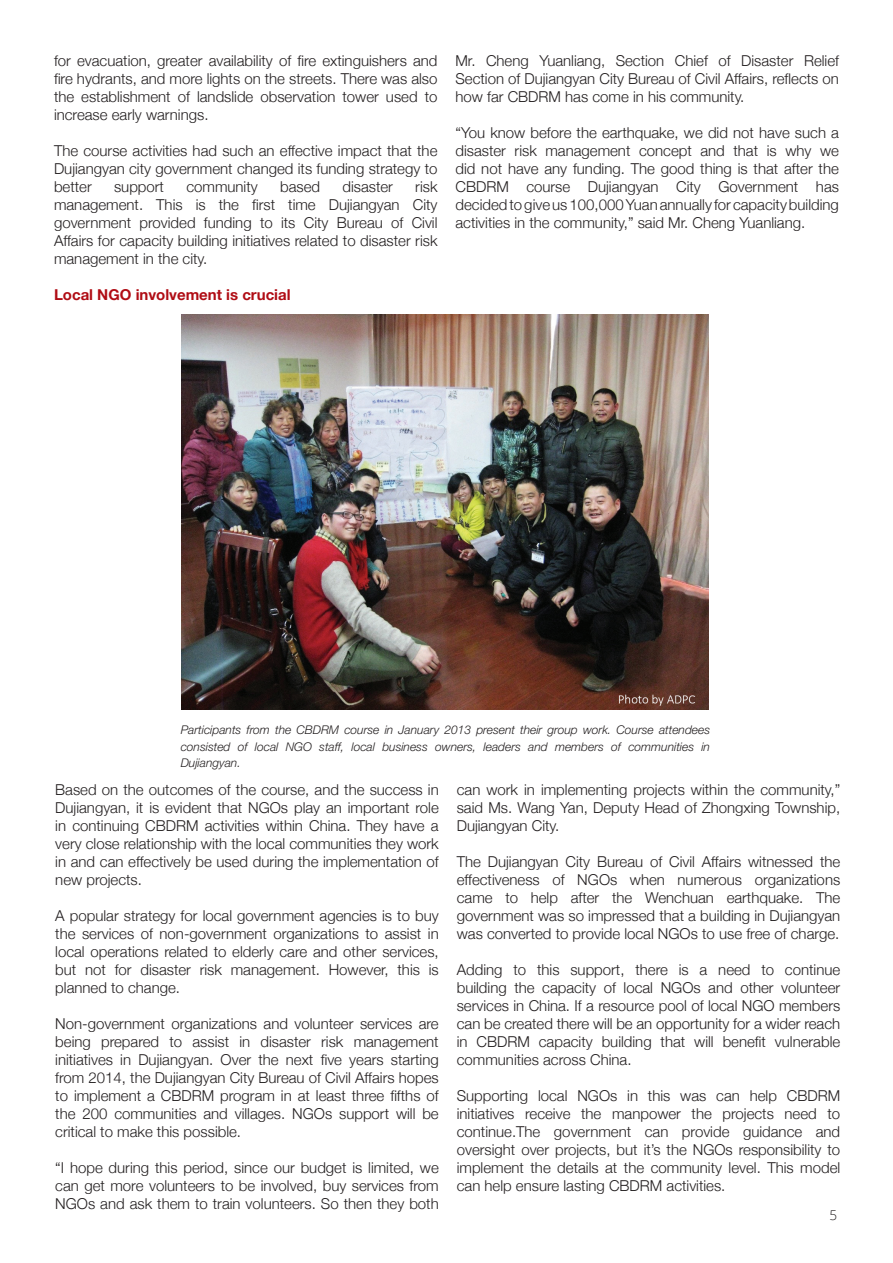
<style>
.page{position:relative;width:893px;height:1263px;background:#fff}
.page>*{position:absolute;margin:0;border:0;box-sizing:border-box;transform-origin:0 0}
.t1{font:300 15px/18px "Helvetica Neue";color:#231f20;text-align:justify}
.t2{font:700 15px "Helvetica Neue";color:#b00d15}
.t3{font:300 13.5px "Open Sans";color:#231f20}
.t4{font:italic 300 12px/16.5px "Helvetica Neue";color:#231f20;text-align:justify}
</style>
<div class="page">
<img style="left:182px;top:314px;width:526px;height:395px">
<p class="t1" style="left:54px;top:51px;width:385px">for evacuation, greater availability of fire extinguishers and fire hydrants, and more lights on the streets. There was also the establishment of landslide observation tower used to increase early warnings.</p>
<p class="t1" style="left:54px;top:141px;width:385px">The course activities had such an effective impact that the Dujiangyan city government changed its funding strategy to better</p>
<p class="t1" style="left:54px;top:177px;width:385px;text-indent:361px">risk management. This is the first time Dujiangyan City government provided funding to its City Bureau of Civil Affairs for capacity building initiatives related to disaster risk management in the city.</p>
<p class="t1" style="left:114px;top:177px;width:51px">support</p>
<p class="t1" style="left:186px;top:177px;width:73px">community</p>
<p class="t1" style="left:280px;top:177px;width:42px">based</p>
<p class="t1" style="left:342px;top:177px;width:52px">disaster</p>
<p class="t2" style="left:54px;top:285px;width:238px">Local NGO involvement is crucial</p>
<p class="t1" style="left:455px;top:51px;width:385px">Mr. Cheng Yuanliang, Section Chief of Disaster Relief Section of Dujiangyan City Bureau of Civil Affairs, reflects on how far CBDRM has come in his community.</p>
<p class="t1" style="left:455px;top:123px;width:385px">“You know before the earthquake, we did not have such a disaster risk management concept and that is why we did not have any funding. The good thing is that after the CBDRM course Dujiangyan City Government has decided to give us 100,000 Yuan annually for capacity building activities in the community,” said Mr. Cheng Yuanliang.</p>
<p class="t4" style="left:181px;top:721px;width:531px">Participants from the CBDRM course in January 2013 present their group work. Course attendees consisted of local NGO staff, local business owners, leaders and members of communities in Dujiangyan.</p>
<p class="t1" style="left:55px;top:780px;width:385px">Based on the outcomes of the course, and the success in Dujiangyan, it is evident that NGOs play an important role in continuing CBDRM activities within China. They have a very close relationship with the local communities they work in and can effectively be used during the implementation of new projects.</p>
<p class="t1" style="left:55px;top:906px;width:385px">A popular strategy for local government agencies is to buy the services of non-government organizations to assist in local operations related to elderly care and other services, but not for disaster risk management. However, this is planned to change.</p>
<p class="t1" style="left:55px;top:1014px;width:385px">Non-government organizations and volunteer services are being prepared to assist in disaster risk management initiatives in Dujiangyan. Over the next five years starting from 2014, the Dujiangyan City Bureau of Civil Affairs hopes to implement a CBDRM program in at least three fifths of the 200 communities and villages. NGOs support will be critical to make this possible.</p>
<p class="t1" style="left:55px;top:1158px;width:385px">“I hope during this period, since our budget is limited, we can get more volunteers to be involved, buy services from NGOs and ask them to train volunteers. So then they both</p>
<p class="t1" style="left:457px;top:780px;width:385px">can work in implementing projects within the community,” said Ms. Wang Yan, Deputy Head of Zhongxing Township, Dujiangyan City.</p>
<p class="t1" style="left:457px;top:852px;width:385px">The Dujiangyan City Bureau of Civil Affairs witnessed the effectiveness of NGOs when numerous organizations came to help after the Wenchuan earthquake. The government was so impressed that a building in Dujiangyan was converted to provide local NGOs to use free of charge.</p>
<p class="t1" style="left:457px;top:960px;width:385px">Adding to this support, there is a need to continue building the capacity of local NGOs and other volunteer services in China. If a resource pool of local NGO members can be created there will be an opportunity for a wider reach in CBDRM capacity building that will benefit vulnerable communities across China.</p>
<p class="t1" style="left:457px;top:1086px;width:385px">Supporting local NGOs in this was can help CBDRM initiatives receive the manpower the projects need to continue.The government can provide guidance and oversight over projects, but it’s the NGOs responsibility to implement the details at the community level. This model can help ensure lasting CBDRM activities.</p>
<p class="t3" style="left:829px;top:1206px;width:9px">5</p>
</div>
